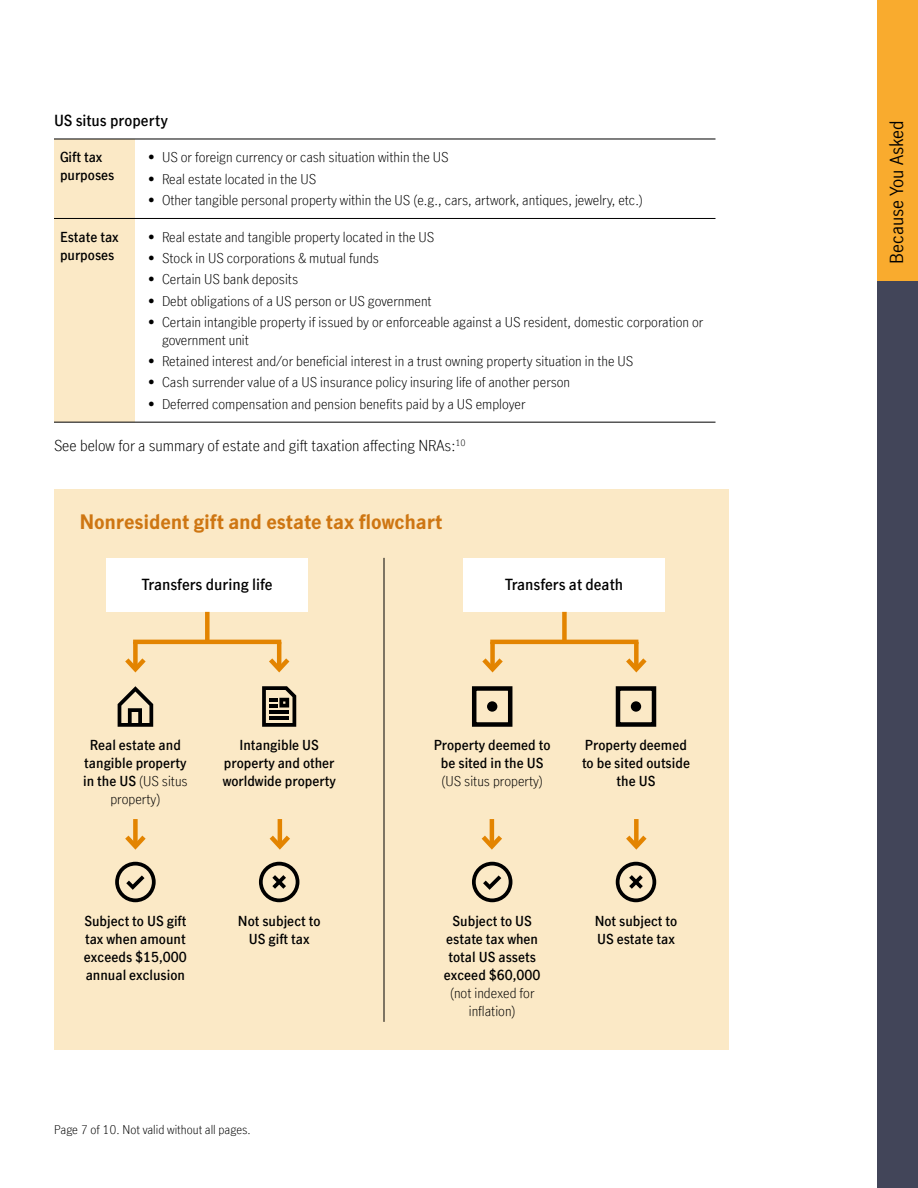
<style>
.page{position:relative;width:918px;height:1188px;background:#fff}
.page>*{position:absolute;margin:0;border:0;box-sizing:border-box;transform-origin:0 0}
.t1{font:700 19.5px "Manulife JH Sans Optimized";letter-spacing:-.01em;color:#ce7612}
.t2{font:18px "Manulife JH Sans Optimized";color:#000}
.t3{font:300 15px "Manulife JH Sans Optimized";color:#000}
.t4{font:600 15px "Manulife JH Sans Optimized";color:#000}
.t5{font:300 13.5px/18px "Manulife JH Sans Optimized";color:#000;text-align:center}
.t6{font:600 13.5px/18px "Manulife JH Sans Optimized";color:#000;text-align:center}
.t7{font:300 12px "Manulife JH Sans Optimized";color:#000}
.s1{font-weight:300}
</style>
<div class="page">
<div style="left:878px;top:0;width:40px;height:1188px;background:#424559"></div>
<div style="left:878px;top:0;width:40px;height:281px;background:#f9ab2e"></div>
<div style="left:54px;top:489px;width:675px;height:561px;background:#fbe9c6"></div>
<div style="left:106px;top:558px;width:202px;height:53px;background:#fff"></div>
<div style="left:463px;top:558px;width:202px;height:53px;background:#fff"></div>
<svg style="left:118px;top:686px;width:35px;height:41px"></svg>
<svg style="left:262px;top:686px;width:34px;height:41px"></svg>
<svg style="left:259px;top:862px;width:40px;height:40px"></svg>
<svg style="left:616px;top:862px;width:40px;height:40px"></svg>
<svg style="left:115px;top:862px;width:41px;height:40px"></svg>
<svg style="left:472px;top:862px;width:40px;height:40px"></svg>
<div style="left:472px;top:686px;width:40px;height:41px;border:4px solid #000"></div>
<div style="left:487px;top:701px;width:10px;height:11px;background:#000;border-radius:50%"></div>
<div style="left:616px;top:686px;width:40px;height:41px;border:4px solid #000"></div>
<div style="left:631px;top:701px;width:10px;height:11px;background:#000;border-radius:50%"></div>
<div style="left:133px;top:819px;width:5px;height:27px;background:#e38400"></div>
<svg style="left:125px;top:831px;width:21px;height:19px"></svg>
<hr style="left:490px;top:819px;width:4px;height:27px;background:#e38400">
<svg style="left:481px;top:831px;width:21px;height:19px"></svg>
<hr style="left:278px;top:819px;width:4px;height:27px;background:#e38400">
<svg style="left:269px;top:831px;width:21px;height:19px"></svg>
<div style="left:634px;top:819px;width:5px;height:27px;background:#e38400"></div>
<svg style="left:626px;top:831px;width:21px;height:19px"></svg>
<div style="left:133px;top:642px;width:5px;height:27px;background:#e38400"></div>
<svg style="left:125px;top:654px;width:21px;height:19px"></svg>
<hr style="left:277px;top:642px;width:4px;height:27px;background:#e38400">
<svg style="left:269px;top:654px;width:21px;height:19px"></svg>
<hr style="left:133px;top:640px;width:148px;height:4px;background:#e38400">
<div style="left:205px;top:612px;width:5px;height:30px;background:#e38400"></div>
<div style="left:490px;top:642px;width:5px;height:27px;background:#e38400"></div>
<svg style="left:482px;top:654px;width:21px;height:19px"></svg>
<div style="left:634px;top:642px;width:5px;height:27px;background:#e38400"></div>
<svg style="left:626px;top:654px;width:21px;height:19px"></svg>
<hr style="left:490px;top:640px;width:148px;height:4px;background:#e38400">
<div style="left:562px;top:612px;width:5px;height:30px;background:#e38400"></div>
<hr style="left:384px;top:558px;width:1px;height:464px;background:#000">
<div style="left:54px;top:140px;width:81px;height:282px;background:#fbe9c6"></div>
<hr style="left:54px;top:139px;width:81px;height:1px;background:#000">
<hr style="left:135px;top:139px;width:581px;height:1px;background:#000">
<hr style="left:54px;top:422px;width:81px;height:1px;background:#000">
<hr style="left:135px;top:422px;width:581px;height:1px;background:#000">
<hr style="left:54px;top:218px;width:81px;height:1px;background:#000">
<hr style="left:135px;top:218px;width:581px;height:1px;background:#000">
<p class="t4" style="left:54px;top:110px;width:115px">US situs property</p>
<p class="t6" style="left:60px;top:148px;width:56px;text-align:left">Gift tax purposes</p>
<p class="t5" style="left:149px;top:148px;width:302px">• US or foreign currency or cash situation within the US</p>
<p class="t5" style="left:149px;top:169px;width:169px">• Real estate located in the US</p>
<p class="t5" style="left:149px;top:190px;width:496px">• Other tangible personal property within the US (e.g., cars, artwork, antiques, jewelry, etc.)</p>
<p class="t6" style="left:60px;top:227px;width:60px;text-align:left">Estate tax purposes</p>
<p class="t5" style="left:149px;top:228px;width:287px">• Real estate and tangible property located in the US</p>
<p class="t5" style="left:149px;top:249px;width:232px">• Stock in US corporations &amp; mutual funds</p>
<p class="t5" style="left:149px;top:270px;width:151px">• Certain US bank deposits</p>
<p class="t5" style="left:149px;top:291px;width:285px">• Debt obligations of a US person or US government</p>
<p class="t5" style="left:162px;top:312px;width:543px;text-align:left;text-indent:-14px">• Certain intangible property if issued by or enforceable against a US resident, domestic corporation or government unit</p>
<p class="t5" style="left:149px;top:352px;width:486px">• Retained interest and/or beneficial interest in a trust owning property situation in the US</p>
<p class="t5" style="left:149px;top:373px;width:423px">• Cash surrender value of a US insurance policy insuring life of another person</p>
<p class="t5" style="left:149px;top:394px;width:379px">• Deferred compensation and pension benefits paid by a US employer</p>
<p class="t3" style="left:54px;top:435px;width:413px">See below for a summary of estate and gift taxation affecting NRAs:<sup>10</sup></p>
<h1 class="t1" style="left:79px;top:508px;width:364px">Nonresident gift and estate tax flowchart</h1>
<p class="t4" style="left:142px;top:575px;width:132px">Transfers during life</p>
<p class="t4" style="left:505px;top:575px;width:120px">Transfers at death</p>
<p class="t6" style="left:83px;top:736px;width:106px">Real estate and tangible property in the US <span class="s1">(US situs property)</span></p>
<p class="t6" style="left:223px;top:736px;width:114px">Intangible US property and other worldwide property</p>
<p class="t6" style="left:434px;top:736px;width:118px">Property deemed to be sited in the US</p>
<p class="t5" style="left:441px;top:772px;width:103px">(US situs property)</p>
<p class="t6" style="left:582px;top:736px;width:109px">Property deemed to be sited outside the US</p>
<p class="t6" style="left:84px;top:911px;width:104px;text-align:justify">Subject to US gift tax when amount exceeds $15,000 annual exclusion</p>
<p class="t6" style="left:444px;top:911px;width:98px">Subject to US estate tax when total US assets exceed $60,000</p>
<p class="t5" style="left:450px;top:983px;width:86px">(not indexed for inflation)</p>
<p class="t6" style="left:238px;top:911px;width:84px">Not subject to<br>US gift tax</p>
<p class="t6" style="left:595px;top:911px;width:84px;text-align:left">Not subject to<br>US estate tax</p>
<p class="t7" style="left:54px;top:1121px;width:198px">Page 7 of 10. Not valid without all pages.</p>
<h2 class="t2" style="left:884px;top:264px;width:145px;rotate:-90deg">Because You Asked</h2>
</div>
